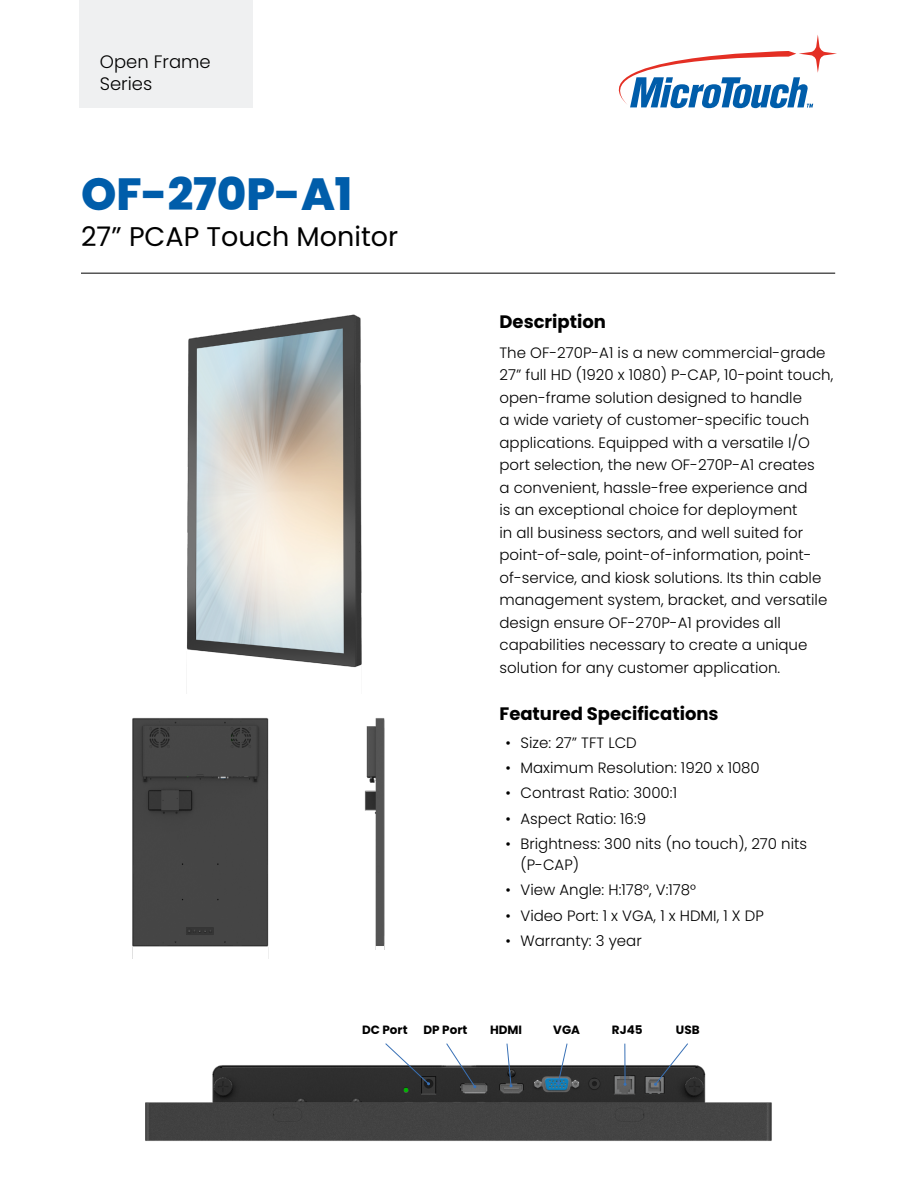
<style>
.page{position:relative;width:918px;height:1188px;background:#fff}
.page>*{position:absolute;margin:0;border:0;box-sizing:border-box;transform-origin:0 0}
.Product_Model{font:800 45px "Poppins";color:#005daa}
.Product_Type{font:27px "Poppins";color:#000}
.Body_Head{font:700 18px "Poppins";color:#000}
.Series{font:300 18px/22.5px "Poppins";color:#000}
.Body{font:300 15px/22.5px "Poppins";color:#000}
.Ports{font:700 12px "Poppins";color:#000}
</style>
<div class="page">
<div style="left:80px;top:0;width:173px;height:108px;background:#eff0f1"></div>
<svg style="left:618px;top:35px;width:219px;height:73px"></svg>
<img style="left:186px;top:314px;width:176px;height:379px">
<img style="left:132px;top:717px;width:137px;height:241px">
<img style="left:364px;top:718px;width:21px;height:232px">
<hr style="left:81px;top:273px;width:754px;height:1px;background:#000">
<img style="left:145px;top:1051px;width:627px;height:90px">
<svg style="left:385px;top:1043px;width:45px;height:42px"></svg>
<svg style="left:446px;top:1043px;width:30px;height:45px"></svg>
<svg style="left:506px;top:1043px;width:7px;height:44px"></svg>
<svg style="left:557px;top:1043px;width:11px;height:42px"></svg>
<svg style="left:654px;top:1043px;width:35px;height:43px"></svg>
<hr style="left:624px;top:1044px;width:1px;height:40px;background:#3971b6">
<p class="Series" style="left:100px;top:50px;width:112px">Open Frame<br>Series</p>
<p class="Product_Model" style="left:81px;top:168px;width:273px">OF-270P-A1</p>
<p class="Product_Type" style="left:81px;top:221px;width:319px">27” PCAP Touch Monitor</p>
<p class="Body_Head" style="left:500px;top:312px;width:108px">Description</p>
<p class="Body" style="left:500px;top:341px;width:335px">The OF-270P-A1 is a new commercial-grade 27” full HD (1920 x 1080) P-CAP, 10-point touch, open-frame solution designed to handle<br>a wide variety of customer-specific touch applications. Equipped with a versatile I/O port selection, the new OF-270P-A1 creates<br>a convenient, hassle-free experience and<br>is an exceptional choice for deployment<br>in all business sectors, and well suited for point-of-sale, point-of-information, point&shy;of-service, and kiosk solutions. Its thin cable management system, bracket, and versatile design ensure OF-270P-A1 provides all capabilities necessary to create a unique solution for any customer application.</p>
<p class="Body_Head" style="left:500px;top:703px;width:221px">Featured Specifications</p>
<p class="Body" style="left:506px;top:731px;width:133px">• Size: 27” TFT LCD</p>
<p class="Body" style="left:506px;top:757px;width:256px">• Maximum Resolution: 1920 x 1080</p>
<p class="Body" style="left:506px;top:782px;width:173px">• Contrast Ratio: 3000:1</p>
<p class="Body" style="left:506px;top:807px;width:142px">• Aspect Ratio: 16:9</p>
<p class="Body" style="left:520px;top:833px;width:288px;line-height:21px;text-indent:-15px">• Brightness: 300 nits (no touch), 270 nits (P-CAP)</p>
<p class="Body" style="left:506px;top:879px;width:192px">• View Angle: H:178°, V:178°</p>
<p class="Body" style="left:506px;top:904px;width:260px">• Video Port: 1 x VGA, 1 x HDMI, 1 X DP</p>
<p class="Body" style="left:506px;top:930px;width:138px">• Warranty: 3 year</p>
<p class="Ports" style="left:362px;top:1023px;width:47px">DC Port</p>
<p class="Ports" style="left:423px;top:1023px;width:45px">DP Port</p>
<p class="Ports" style="left:490px;top:1023px;width:34px">HDMI</p>
<p class="Ports" style="left:553px;top:1023px;width:28px">VGA</p>
<p class="Ports" style="left:612px;top:1023px;width:32px">RJ45</p>
<p class="Ports" style="left:676px;top:1023px;width:25px">USB</p>
</div>
